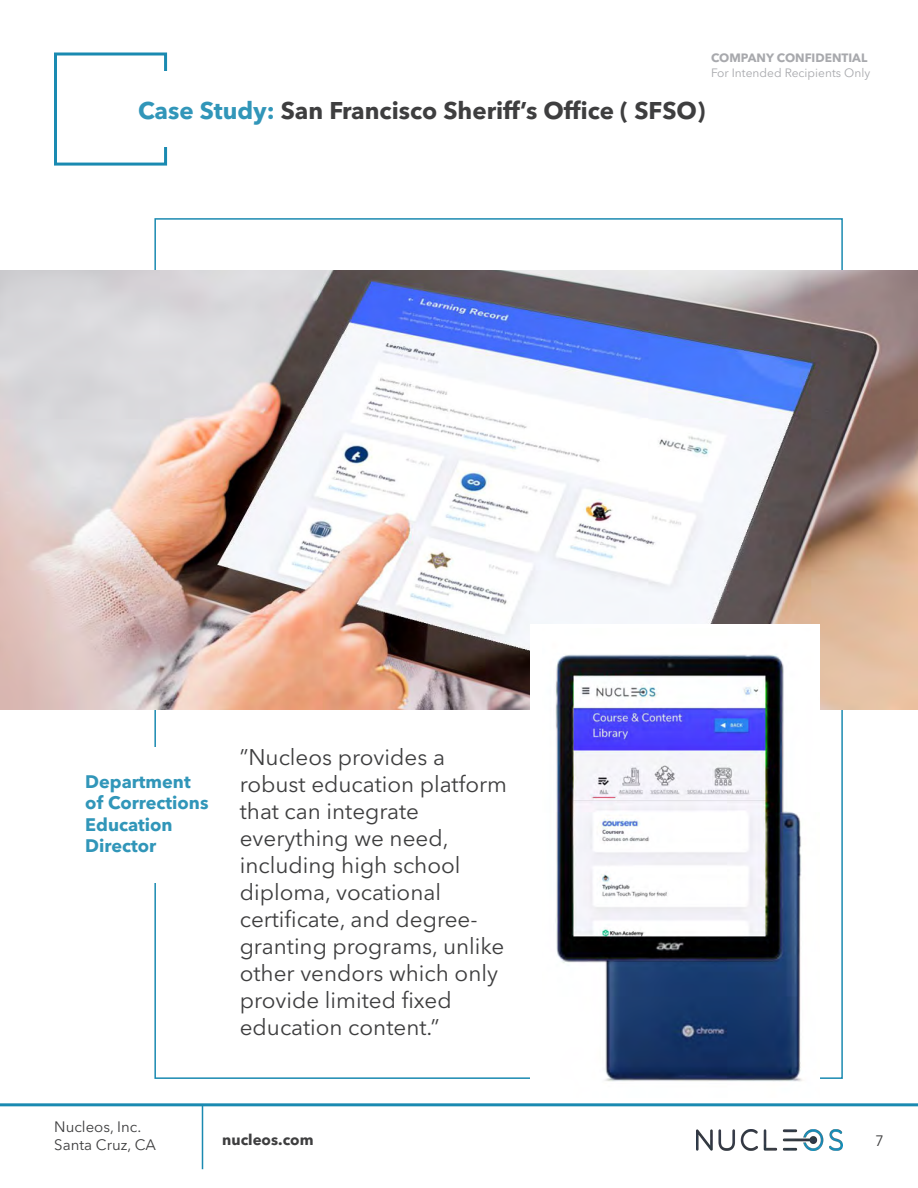
<style>
.page{position:relative;width:918px;height:1188px;background:#fff}
.page>*{position:absolute;margin:0;border:0;box-sizing:border-box;transform-origin:0 0}
.t1{font:700 24px "Avenir Next Cyr";color:#3e3e3f}
.t2{font:22.5px/27px "Avenir Next Cyr";color:#3e3e3f}
.t3{font:700 18px/21.6px "Avenir Next Cyr";color:#3196b9}
.t4{font:15px/18px "Avenir Next Cyr";color:#3e3e3f}
.t5{font:700 15px "Avenir Next Cyr";color:#3e3e3f}
.t6{font:12px "Avenir Next Cyr";color:#a8a9ad}
.t7{font:700 12px "Avenir Next Cyr";color:#a8a9ad}
.s1{color:#3196b9}
</style>
<div class="page">
<img style="left:697px;top:1130px;width:146px;height:21px">
<hr style="left:0;top:1103px;width:918px;height:3px;background:#1a8ab1">
<hr style="left:202px;top:1105px;width:1px;height:64px;background:#1a8ab1">
<div style="left:54px;top:52px;width:113px;height:114px;border:3px solid #1a8ab1"></div>
<div style="left:120px;top:71px;width:249px;height:76px;background:#fff"></div>
<div style="left:154px;top:218px;width:689px;height:861px;background:#fff;border:2px solid #1a8ab1"></div>
<div style="left:62px;top:748px;width:149px;height:135px;background:#fff"></div>
<img style="left:0;top:270px;width:918px;height:439px">
<div style="left:530px;top:624px;width:290px;height:473px;background:#fff"></div>
<img style="left:555px;top:654px;width:247px;height:428px">
<p class="t7" style="left:711px;top:51px;width:158px">COMPANY CONFIDENTIAL</p>
<p class="t6" style="left:711px;top:65px;width:161px">For Intended Recipients Only</p>
<p class="t1" style="left:138px;top:96px;width:568px"><span class="s1">Case Study:</span> San Francisco Sheriff’s Office ( SFSO)</p>
<p class="t3" style="left:85px;top:770px;width:125px">Department of Corrections<br>Education<br>Director</p>
<p class="t2" style="left:240px;top:744px;width:269px">”Nucleos provides a robust education platform that can integrate everything we need, including high school diploma, vocational certificate, and degree&shy;granting programs, unlike other vendors which only provide limited fixed education content.”</p>
<p class="t4" style="left:54px;top:1118px;width:103px">Nucleos, Inc.<br>Santa Cruz, CA</p>
<p class="t5" style="left:222px;top:1131px;width:93px">nucleos.com</p>
<p class="t4" style="left:875px;top:1132px;width:10px">7</p>
</div>
